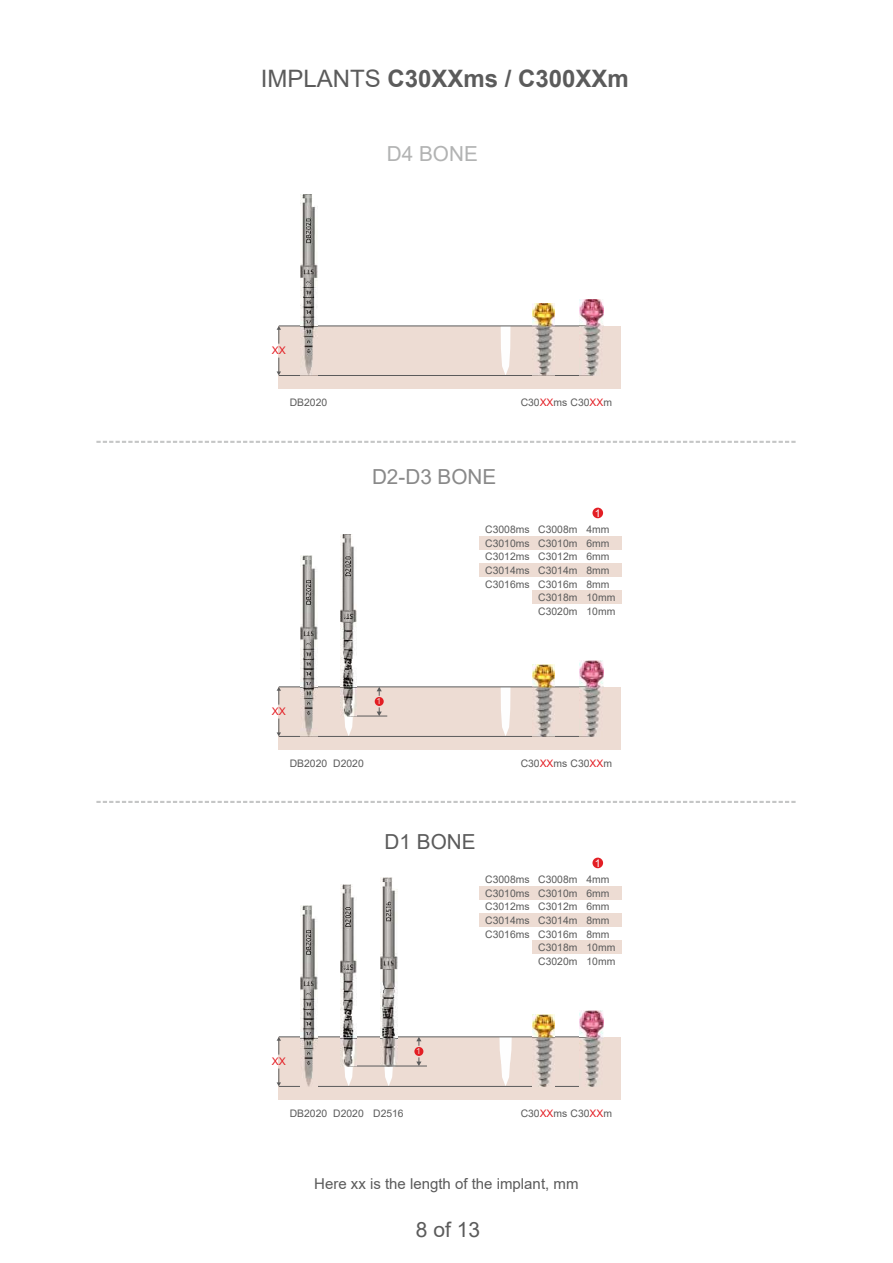
<style>
.page{position:relative;width:893px;height:1263px;background:#fff}
.page>*{position:absolute;margin:0;border:0;box-sizing:border-box;transform-origin:0 0}
.t1{font:700 24px "Arial";color:#5b5b5b}
.t2{font:21px "Arial";color:#5b5b5b}
.t3{font:20.7px "Arial";color:#898989}
.t4{font:20.7px "Arial";color:#b2b3b3}
.t5{font:20.7px "Arial";color:#5b5b5b}
.t6{font:15px "Arial";color:#5b5b5b}
.t7{font:10.65px "Arial";color:#fefefe}
.t8{font:10.5px "Arial";color:#e31e24}
.t9{font:10.35px/13.6px "Arial";color:#5b5b5b;text-align:justify}
.t10{font:8.55px "Arial";color:#eddcd3}
.s1{font-weight:400}
.s2{color:#e31e24}
</style>
<div class="page">
<svg style="left:96px;top:441px;width:700px;height:2px"></svg>
<svg style="left:96px;top:801px;width:700px;height:2px"></svg>
<div style="left:279px;top:1037px;width:342px;height:62px;background:#eddcd3"></div>
<svg style="left:499px;top:1037px;width:13px;height:49px"></svg>
<svg style="left:384px;top:1067px;width:10px;height:19px"></svg>
<svg style="left:344px;top:1066px;width:10px;height:20px"></svg>
<div style="left:532px;top:941px;width:89px;height:13px;background:#eddcd3"></div>
<hr style="left:279px;top:1086px;width:311px;height:1px;background:#5b5b5b">
<hr style="left:279px;top:1036px;width:313px;height:1px;background:#5b5b5b">
<img style="left:300px;top:905px;width:17px;height:181px">
<img style="left:380px;top:877px;width:17px;height:189px">
<svg style="left:277px;top:1037px;width:4px;height:17px"></svg>
<svg style="left:277px;top:1068px;width:4px;height:18px"></svg>
<div style="left:479px;top:886px;width:142px;height:13px;background:#eddcd3"></div>
<div style="left:479px;top:913px;width:142px;height:14px;background:#eddcd3"></div>
<div style="left:592px;top:858px;width:11px;height:10px;background:#e31e24;border-radius:50%"></div>
<hr style="left:349px;top:1066px;width:78px;height:1px;background:#5b5b5b">
<div style="left:414px;top:1047px;width:9px;height:9px;background:#e31e24;border-radius:50%"></div>
<svg style="left:416px;top:1057px;width:5px;height:9px"></svg>
<svg style="left:416px;top:1037px;width:5px;height:9px"></svg>
<img style="left:533px;top:1014px;width:21px;height:72px">
<img style="left:579px;top:1011px;width:24px;height:75px">
<div style="left:279px;top:687px;width:342px;height:62px;background:#eddcd3"></div>
<svg style="left:344px;top:716px;width:9px;height:20px"></svg>
<div style="left:532px;top:591px;width:89px;height:13px;background:#eddcd3"></div>
<svg style="left:501px;top:688px;width:9px;height:48px"></svg>
<hr style="left:279px;top:736px;width:311px;height:1px;background:#5b5b5b">
<hr style="left:279px;top:687px;width:313px;height:1px;background:#5b5b5b">
<img style="left:300px;top:555px;width:17px;height:181px">
<svg style="left:277px;top:687px;width:4px;height:18px"></svg>
<svg style="left:277px;top:718px;width:4px;height:18px"></svg>
<div style="left:479px;top:536px;width:142px;height:14px;background:#eddcd3"></div>
<div style="left:479px;top:563px;width:142px;height:14px;background:#eddcd3"></div>
<div style="left:592px;top:508px;width:11px;height:10px;background:#e31e24;border-radius:50%"></div>
<hr style="left:349px;top:716px;width:38px;height:1px;background:#5b5b5b">
<div style="left:375px;top:697px;width:9px;height:9px;background:#e31e24;border-radius:50%"></div>
<svg style="left:377px;top:707px;width:5px;height:9px"></svg>
<svg style="left:377px;top:687px;width:5px;height:9px"></svg>
<img style="left:533px;top:664px;width:21px;height:72px">
<img style="left:579px;top:661px;width:24px;height:75px">
<div style="left:279px;top:326px;width:342px;height:63px;background:#eddcd3"></div>
<svg style="left:501px;top:327px;width:9px;height:48px"></svg>
<hr style="left:279px;top:375px;width:311px;height:1px;background:#5b5b5b">
<hr style="left:279px;top:326px;width:313px;height:1px;background:#5b5b5b">
<img style="left:300px;top:194px;width:17px;height:181px">
<svg style="left:277px;top:326px;width:4px;height:18px"></svg>
<svg style="left:277px;top:358px;width:4px;height:17px"></svg>
<img style="left:533px;top:303px;width:21px;height:72px">
<img style="left:579px;top:300px;width:24px;height:75px">
<img style="left:341px;top:885px;width:16px;height:181px">
<img style="left:341px;top:535px;width:16px;height:181px">
<h1 class="t1" style="left:261px;top:69px;width:370px"><span class="s1">IMPLANTS</span> C30XXms / C300XXm</h1>
<p class="t8" style="left:272px;top:347px;width:16px">XX</p>
<h3 class="t4" style="left:387px;top:145px;width:92px">D4 BONE</h3>
<p class="t9" style="left:290px;top:397px;width:39px">DB2020</p>
<p class="t9" style="left:521px;top:397px;width:93px">C30<span class="s2">XX</span>ms C30<span class="s2">XX</span>m</p>
<p class="t8" style="left:272px;top:708px;width:16px">XX</p>
<h3 class="t3" style="left:372px;top:469px;width:126px">D2-D3 BONE</h3>
<p class="t9" style="left:485px;top:523px;width:46px">C3008ms C3010ms C3012ms C3014ms C3016ms</p>
<p class="t7" style="left:595px;top:509px;width:7px">1</p>
<p class="t9" style="left:538px;top:523px;width:41px">C3008m C3010m C3012m C3014m C3016m C3018m C3020m</p>
<p class="t9" style="left:586px;top:523px;width:30px;text-align:left">4mm<br>6mm<br>6mm<br>8mm<br>8mm<br>10mm<br>10mm</p>
<p class="t10" style="left:377px;top:698px;width:6px">1</p>
<p class="t9" style="left:290px;top:758px;width:75px">DB2020 D2020</p>
<p class="t9" style="left:521px;top:758px;width:93px">C30<span class="s2">XX</span>ms C30<span class="s2">XX</span>m</p>
<p class="t8" style="left:272px;top:1058px;width:16px">XX</p>
<h3 class="t5" style="left:385px;top:834px;width:92px">D1 BONE</h3>
<p class="t9" style="left:485px;top:873px;width:46px">C3008ms C3010ms C3012ms C3014ms C3016ms</p>
<p class="t7" style="left:595px;top:859px;width:7px">1</p>
<p class="t9" style="left:538px;top:873px;width:41px">C3008m C3010m C3012m C3014m C3016m C3018m C3020m</p>
<p class="t9" style="left:586px;top:873px;width:30px;text-align:left">4mm<br>6mm<br>6mm<br>8mm<br>8mm<br>10mm<br>10mm</p>
<p class="t10" style="left:416px;top:1048px;width:6px">1</p>
<p class="t9" style="left:290px;top:1108px;width:115px">DB2020 D2020 D2516</p>
<p class="t9" style="left:521px;top:1108px;width:93px">C30<span class="s2">XX</span>ms C30<span class="s2">XX</span>m</p>
<h3 class="t6" style="left:314px;top:1178px;width:266px">Here xx is the length of the implant, mm</h3>
<h2 class="t2" style="left:416px;top:1222px;width:66px">8 of 13</h2>
</div>
